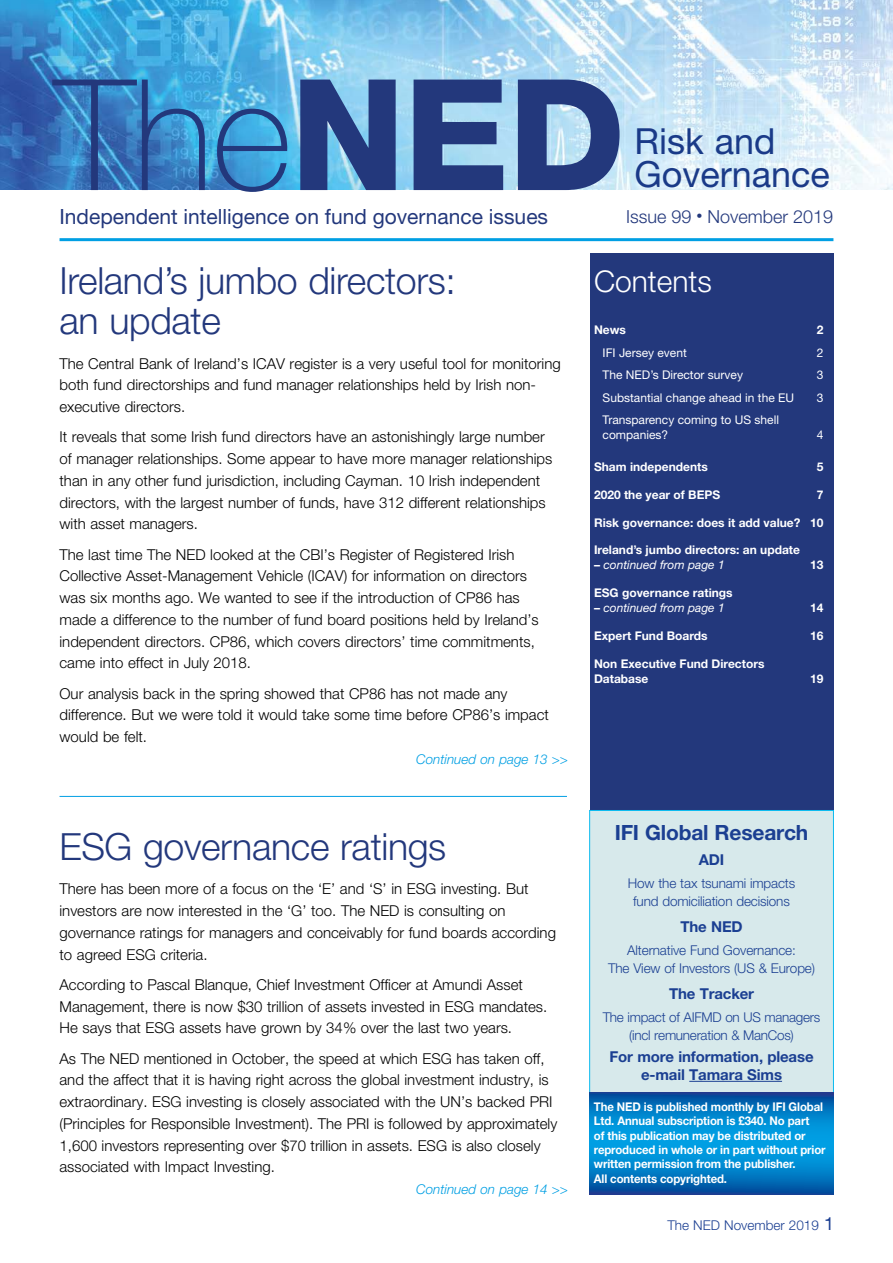
<style>
.page{position:relative;width:893px;height:1263px;background:#fff}
.page>*{position:absolute;margin:0;border:0;box-sizing:border-box;transform-origin:0 0}
.t1{font:300 37.5px/40.5px "Helvetica Neue";letter-spacing:-.01em;color:#23387c}
.t2{font:36px/33px "Helvetica Neue";color:#1a3a88}
.t3{font:300 30px "Helvetica Neue";color:#fff}
.t4{font:21px "Helvetica Neue";color:#23387c}
.t5{font:700 21px "Helvetica Neue";letter-spacing:-.01em;color:#1b3f92}
.t6{font:300 18px "Helvetica Neue";color:#23387c}
.t7{font:300 15px/21.8px "Helvetica Neue";color:#000}
.t8{font:700 15px/18px "Helvetica Neue";letter-spacing:-.01em;color:#1b3f92;text-align:center}
.t9{font:300 13.5px/18px "Helvetica Neue";letter-spacing:-.01em;color:#1b3f92;text-align:center}
.t10{font:italic 300 13.5px "Helvetica Neue";color:#009fe3}
.t11{font:700 12px/14.4px "Helvetica Neue";letter-spacing:-.01em;color:#fff;scale:.95 1}
.t12{font:700 12px/15px "Helvetica Neue";letter-spacing:-.01em;color:#fff}
.t13{font:12px/15px "Helvetica Neue";color:#fff}
.t14{font:italic 12px "Helvetica Neue";color:#fff}
.s1{font-weight:700;font-style:normal}
.s2{font-weight:400;font-size:18px}
</style>
<div class="page">
<img style="left:0;top:0;width:893px;height:190px">
<hr style="left:60px;top:238px;width:773px;height:3px;background:#009fe3">
<div style="left:590px;top:254px;width:243px;height:556px;background:#23387c"></div>
<div style="left:589px;top:810px;width:245px;height:284px;background:#d7e9eb;border:1px solid #0bbbef"></div>
<svg style="left:590px;top:1093px;width:243px;height:101px;background:#017fc8"></svg>
<hr style="left:60px;top:796px;width:507px;height:1px;background:#009fe3">
<hr style="left:689px;top:1081px;width:93px;height:1px;background:#1b3f92">
<svg style="left:51px;top:36px;width:452px;height:156px;background:#5290c4"></svg>
<svg style="left:518px;top:80px;width:102px;height:110px;background:#536ca1"></svg>
<h2 class="t2" style="left:634px;top:125px;width:197px">Risk and<br>Governance</h2>
<h3 class="t4" style="left:60px;top:204px;width:490px">Independent intelligence on fund governance issues</h3>
<p class="t6" style="left:626px;top:205px;width:209px">Issue 99 <sup>•</sup> November 2019</p>
<h1 class="t1" style="left:60px;top:259px;width:398px">Ireland’s jumbo directors: an update</h1>
<p class="t7" style="left:60px;top:352px;width:503px">The Central Bank of Ireland’s ICAV register is a very useful tool for monitoring both fund directorships and fund manager relationships held by Irish non&shy;executive directors.</p>
<p class="t7" style="left:60px;top:426px;width:494px">It reveals that some Irish fund directors have an astonishingly large number of manager relationships. Some appear to have more manager relationships than in any other fund jurisdiction, including Cayman. 10 Irish independent directors, with the largest number of funds, have 312 different relationships with asset managers.</p>
<p class="t7" style="left:60px;top:543px;width:481px">The last time The NED looked at the CBI’s Register of Registered Irish Collective Asset-Management Vehicle (ICAV) for information on directors was six months ago. We wanted to see if the introduction of CP86 has made a difference to the number of fund board positions held by Ireland’s independent directors. CP86, which covers directors’ time commitments, came into effect in July 2018.</p>
<p class="t7" style="left:60px;top:682px;width:491px">Our analysis back in the spring showed that CP86 has not made any difference. But we were told it would take some time before CP86’s impact would be felt.</p>
<p class="t10" style="left:416px;top:751px;width:153px">Continued on page 13 &gt;&gt;</p>
<h1 class="t1" style="left:60px;top:825px;width:388px">ESG governance ratings</h1>
<p class="t7" style="left:60px;top:878px;width:498px">There has been more of a focus on the ‘E’ and ‘S’ in ESG investing. But investors are now interested in the ‘G’ too. The NED is consulting on governance ratings for managers and conceivably for fund boards according to agreed ESG criteria.</p>
<p class="t7" style="left:60px;top:973px;width:489px">According to Pascal Blanque, Chief Investment Officer at Amundi Asset<br>Management, there is now $30 trillion of assets invested in ESG mandates.<br>He says that ESG assets have grown by 34% over the last two years.</p>
<p class="t7" style="left:60px;top:1047px;width:499px">As The NED mentioned in October, the speed at which ESG has taken off, and the affect that it is having right across the global investment industry, is extraordinary. ESG investing is closely associated with the UN’s backed PRI (Principles for Responsible Investment). The PRI is followed by approximately 1,600 investors representing over $70 trillion in assets. ESG is also closely associated with Impact Investing.</p>
<p class="t10" style="left:416px;top:1181px;width:153px">Continued on page 14 &gt;&gt;</p>
<h3 class="t3" style="left:594px;top:263px;width:119px">Contents</h3>
<p class="t12" style="left:594px;top:322px;width:33px">News</p>
<p class="t12" style="left:817px;top:322px;width:8px">2</p>
<p class="t13" style="left:603px;top:345px;width:86px">IFI Jersey event</p>
<p class="t13" style="left:817px;top:345px;width:8px">2</p>
<p class="t13" style="left:603px;top:367px;width:142px">The NED’s Director survey</p>
<p class="t13" style="left:817px;top:367px;width:8px">3</p>
<p class="t13" style="left:603px;top:390px;width:193px">Substantial change ahead in the EU</p>
<p class="t13" style="left:817px;top:390px;width:8px">3</p>
<p class="t13" style="left:603px;top:412px;width:178px">Transparency coming to US shell companies?</p>
<p class="t13" style="left:817px;top:427px;width:8px">4</p>
<p class="t12" style="left:594px;top:459px;width:115px">Sham independents</p>
<p class="t12" style="left:817px;top:459px;width:8px">5</p>
<p class="t12" style="left:594px;top:487px;width:128px">2020 the year of BEPS</p>
<p class="t12" style="left:817px;top:487px;width:8px">7</p>
<p class="t12" style="left:594px;top:514px;width:231px">Risk governance: does it add value? 10</p>
<p class="t12" style="left:594px;top:542px;width:207px">Ireland’s jumbo directors: an update</p>
<p class="t14" style="left:594px;top:558px;width:132px"><span class="s1">–</span> continued from page 1</p>
<p class="t12" style="left:810px;top:557px;width:15px">13</p>
<p class="t12" style="left:594px;top:585px;width:140px">ESG governance ratings</p>
<p class="t14" style="left:594px;top:600px;width:132px"><span class="s1">–</span> continued from page 1</p>
<p class="t12" style="left:810px;top:600px;width:15px">14</p>
<p class="t12" style="left:594px;top:628px;width:115px">Expert Fund Boards</p>
<p class="t12" style="left:810px;top:628px;width:15px">16</p>
<p class="t12" style="left:594px;top:655px;width:172px">Non Executive Fund Directors<br>Database</p>
<p class="t12" style="left:810px;top:670px;width:15px">19</p>
<h3 class="t5" style="left:615px;top:819px;width:195px">IFI Global Research</h3>
<p class="t8" style="left:699px;top:850px;width:27px">ADI</p>
<p class="t9" style="left:628px;top:873px;width:169px">How the tax tsunami impacts fund domiciliation decisions</p>
<p class="t8" style="left:680px;top:918px;width:64px">The NED</p>
<p class="t9" style="left:608px;top:940px;width:208px">Alternative Fund Governance:<br>The View of Investors (US &amp; Europe)</p>
<p class="t8" style="left:669px;top:985px;width:87px">The Tracker</p>
<p class="t9" style="left:603px;top:1007px;width:219px">The impact of AIFMD on US managers (incl remuneration &amp; ManCos)</p>
<p class="t8" style="left:609px;top:1047px;width:206px">For more information, please e-mail Tamara Sims</p>
<p class="t11" style="left:594px;top:1099px;width:245px">The NED is published monthly by IFI Global Ltd. Annual subscription is £340. No part<br>of this publication may be distributed or reproduced in whole or in part without prior written permission from the publisher.<br>All contents copyrighted.</p>
<p class="t9" style="left:667px;top:1216px;width:168px">The NED November 2019 <span class="s2">1</span></p>
</div>
